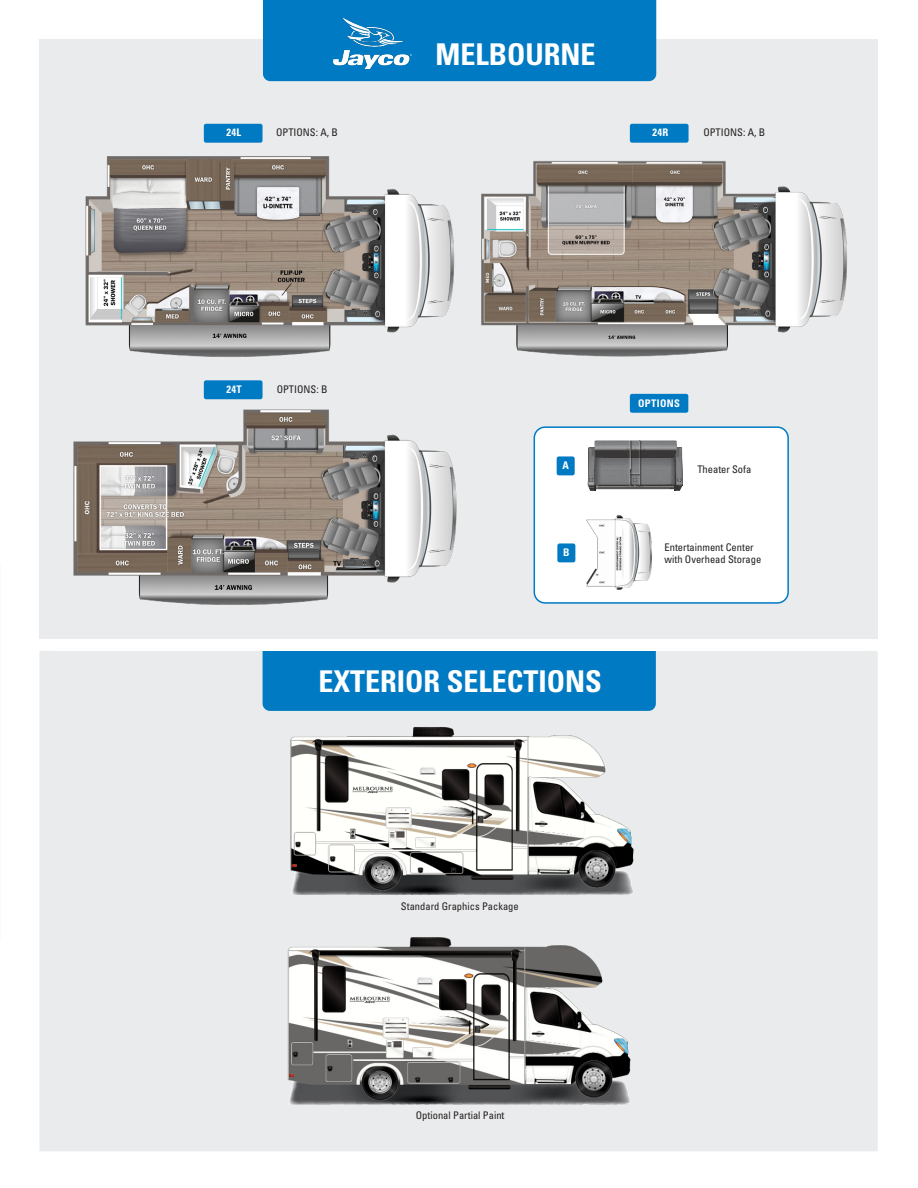
<style>
.page{position:relative;width:918px;height:1188px;background:#fff}
.page>*{position:absolute;margin:0;border:0;box-sizing:border-box;transform-origin:0 0}
.t1{font:700 condensed 30px "Univers LT Std";color:#fff}
.t2{font:condensed 10.5px/12px "Univers LT Std";color:#231f20}
.t3{font:700 condensed 10.5px "Univers LT Std";letter-spacing:.035em;color:#fff}
</style>
<div class="page">
<div style="left:39px;top:651px;width:839px;height:500px;background:#e9ebec"></div>
<div style="left:263px;top:582px;width:393px;height:129px;background:#007ac2;border-radius:7px"></div>
<div style="left:52px;top:624px;width:815px;height:27px;background:#fff"></div>
<div style="left:40px;top:39px;width:838px;height:600px;background:#e9ebec"></div>
<img style="left:290px;top:727px;width:344px;height:167px">
<img style="left:287px;top:937px;width:344px;height:167px">
<div style="left:534px;top:427px;width:254px;height:176px;background:#fff;border-radius:11px"></div>
<div style="left:534px;top:426px;width:255px;height:178px;border:2px solid #007ac2;border-radius:11px"></div>
<div style="left:630px;top:394px;width:58px;height:19px;background:#007ac2;border-radius:2px"></div>
<div style="left:557px;top:456px;width:18px;height:19px;background:#007ac2;border-radius:2px"></div>
<svg style="left:588px;top:441px;width:95px;height:50px;background:#747475"></svg>
<div style="left:557px;top:543px;width:18px;height:19px;background:#007ac2;border-radius:2px"></div>
<img style="left:574px;top:515px;width:78px;height:75px">
<div style="left:204px;top:124px;width:59px;height:19px;background:#007ac2;border-radius:2px"></div>
<div style="left:630px;top:124px;width:59px;height:19px;background:#007ac2;border-radius:2px"></div>
<div style="left:204px;top:380px;width:59px;height:19px;background:#007ac2;border-radius:2px"></div>
<img style="left:70px;top:155px;width:398px;height:203px">
<img style="left:468px;top:151px;width:382px;height:208px">
<img style="left:70px;top:406px;width:395px;height:200px">
<div style="left:263px;top:0;width:393px;height:81px;background:#007ac2"></div>
<img style="left:333px;top:19px;width:79px;height:50px">
<p class="t1" style="left:436px;top:36px;width:161px">MELBOURNE</p>
<p class="t3" style="left:226px;top:126px;width:16px">24L</p>
<p class="t2" style="left:276px;top:127px;width:63px">OPTIONS: A, B</p>
<p class="t3" style="left:652px;top:126px;width:18px">24R</p>
<p class="t2" style="left:703px;top:127px;width:63px">OPTIONS: A, B</p>
<p class="t3" style="left:226px;top:383px;width:17px">24T</p>
<p class="t2" style="left:277px;top:383px;width:52px">OPTIONS: B</p>
<p class="t3" style="left:562px;top:459px;width:8px">A</p>
<p class="t3" style="left:563px;top:546px;width:8px">B</p>
<p class="t3" style="left:638px;top:397px;width:43px">OPTIONS</p>
<p class="t2" style="left:697px;top:464px;width:56px">Theater Sofa</p>
<p class="t2" style="left:665px;top:541px;width:98px">Entertainment Center with Overhead Storage</p>
<p class="t1" style="left:318px;top:663px;width:285px">EXTERIOR SELECTIONS</p>
<p class="t2" style="left:401px;top:900px;width:119px">Standard Graphics Package</p>
<p class="t2" style="left:416px;top:1109px;width:90px">Optional Partial Paint</p>
</div>
